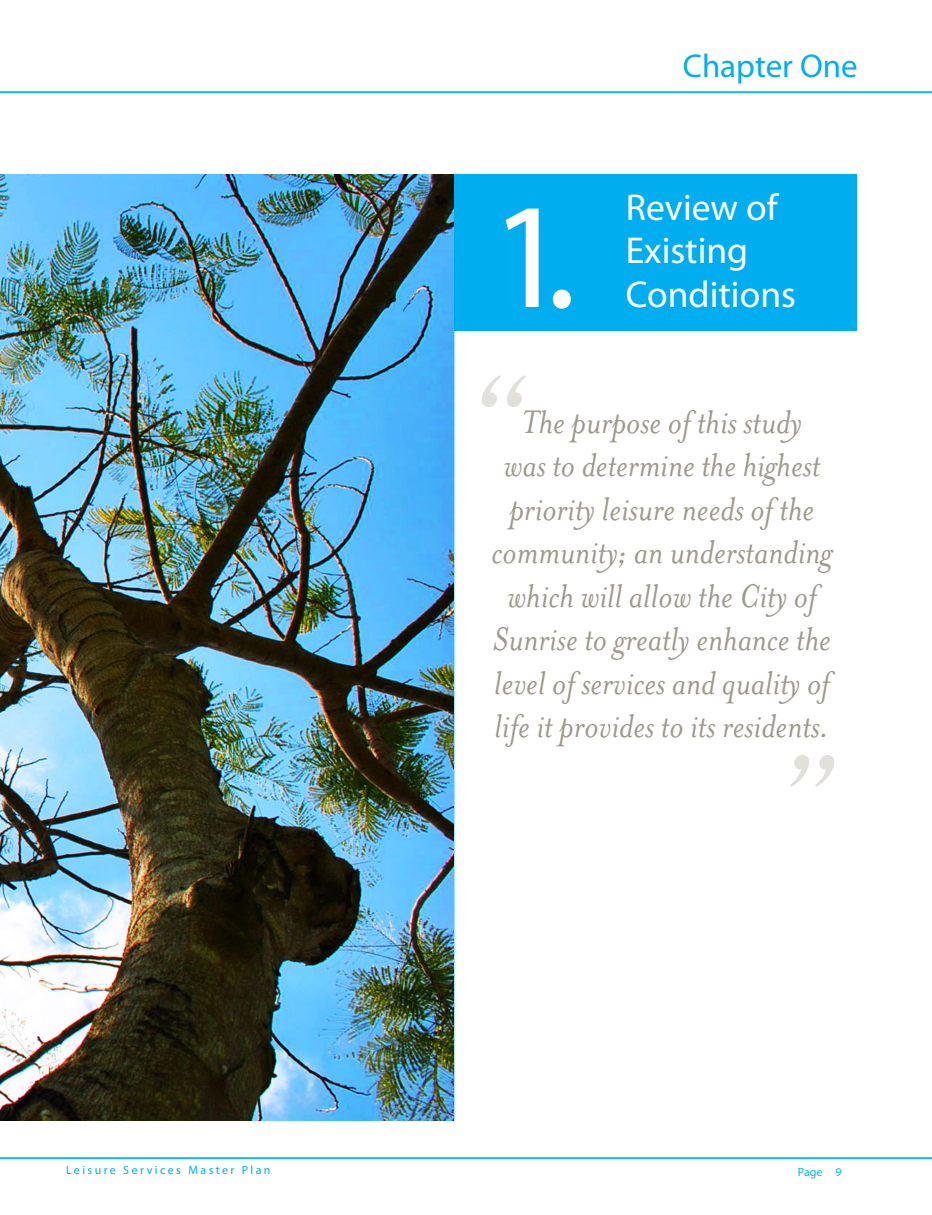
<style>
.page{position:relative;width:932px;height:1215px;background:#fff}
.page>*{position:absolute;margin:0;border:0;box-sizing:border-box;transform-origin:0 0}
.t1{font:151.5px "Myriad Pro";color:#fff}
.t2{font:italic 150px "Mrs Eaves";color:#9e998f}
.t3{font:italic 37.5px/43.5px "Mrs Eaves";color:#9e998f;text-align:center}
.t4{font:37.5px "Myriad Pro";color:#fff}
.t5{font:33px "Myriad Pro";color:#00aeef}
.t6{font:12px "Myriad Pro";letter-spacing:.2em;color:#00aeef}
.t7{font:12px "Myriad Pro";color:#00baf1}
</style>
<div class="page">
<div style="left:453px;top:175px;width:403px;height:156px;background:#00aeef"></div>
<hr style="left:0;top:1157px;width:932px;height:2px;background:#00baf1">
<hr style="left:0;top:91px;width:932px;height:2px;background:#00baf1">
<img style="left:0;top:175px;width:453px;height:945px">
<p class="t1" style="left:490px;top:163px;width:88px">1.</p>
<h2 class="t2" style="left:469px;top:343px;width:57px">“</h2>
<p class="t5" style="left:682px;top:46px;width:176px">Chapter One</p>
<p class="t4" style="left:626px;top:184px;width:153px">Review of</p>
<p class="t4" style="left:626px;top:228px;width:124px">Existing</p>
<p class="t4" style="left:626px;top:271px;width:172px">Conditions</p>
<p class="t3" style="left:491px;top:400px;width:342px">The purpose of this study<br>was to determine the highest priority leisure needs of the community; an understanding which will allow the City of<br>Sunrise to greatly enhance the level of services and quality of life it provides to its residents.</p>
<h2 class="t2" style="left:775px;top:722px;width:57px">”</h2>
<p class="t6" style="left:66px;top:1163px;width:206px">Leisure Services Master Plan</p>
<p class="t7" style="left:798px;top:1164px;width:26px">Page</p>
<p class="t7" style="left:835px;top:1164px;width:8px">9</p>
</div>
